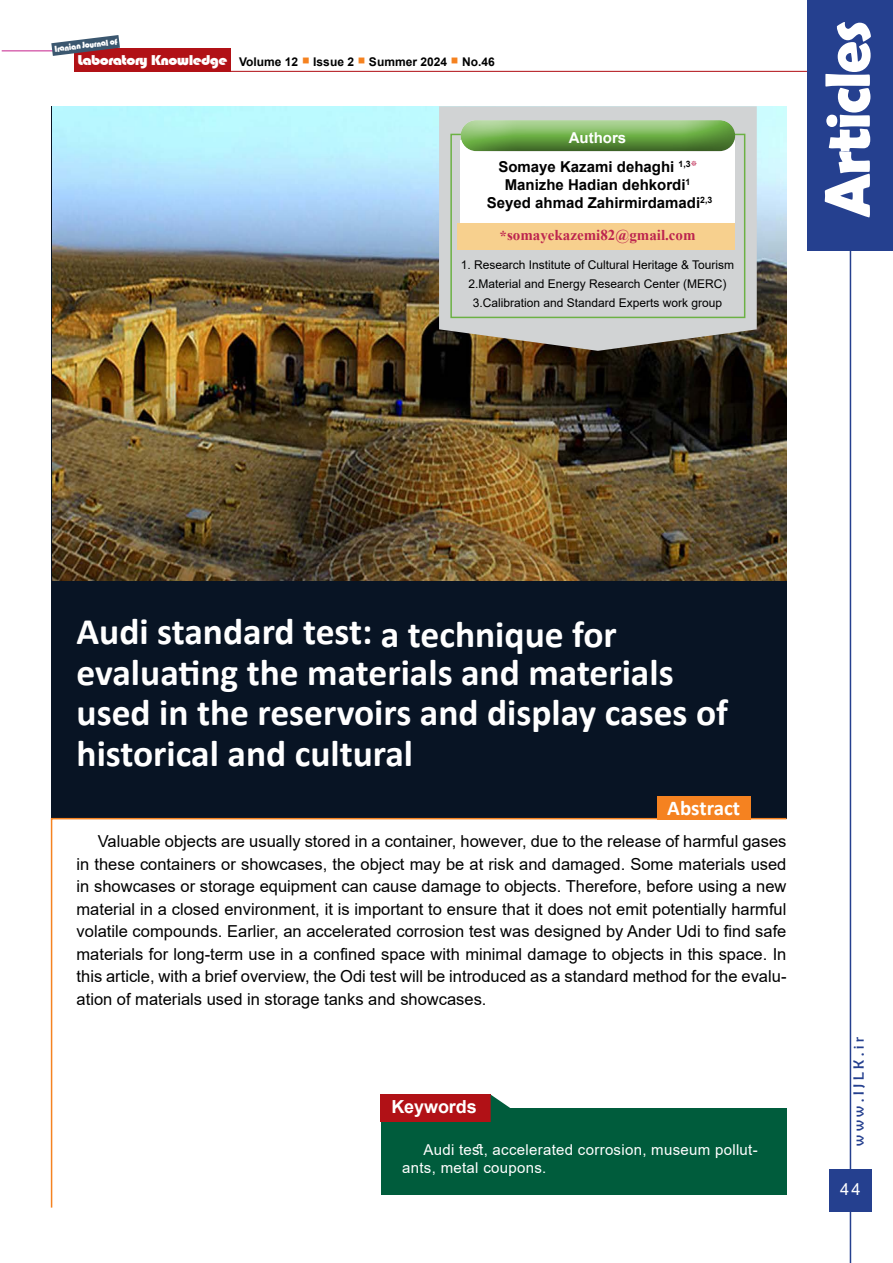
<style>
.page{position:relative;width:893px;height:1263px;background:#fff}
.page>*{position:absolute;margin:0;border:0;box-sizing:border-box;transform-origin:0 0}
.t1{font:700 64.5px "Berlin Sans FB Demi";letter-spacing:-.025em;color:#fff}
.t2{font:700 37.5px/40.5px "Calibri";color:#fff}
.t3{font:700 21px "Calibri";color:#fff}
.t4{font:700 18px "Arial";letter-spacing:-.005em;color:#fff}
.t5{font:16.5px/22.5px "Arial";color:#000;text-align:justify}
.t6{font:16.5px "Arial";color:#fff}
.t7{font:700 15px/29.4px "Arial";color:#000;text-align:center}
.t8{font:15px/18px "Arial";letter-spacing:.02em;color:#fff}
.t9{font:700 15px "Times New Roman";color:#bd254f}
.t10{font:15px "Berlin Sans FB";letter-spacing:.25em;color:#25408f}
.t11{font:12px/18.6px "Arial";color:#000;text-align:center}
.t12{font:700 12px "Arial";color:#000}
.t13{font:9px "Bauhaus 93";color:#fff}
.s1{font-family:"Bauhaus 93";font-weight:400;font-size:14.7px;color:#fff}
.s2{color:#f58220}
.s3{color:#fff}
</style>
<div class="page">
<hr style="left:74px;top:71px;width:740px;height:1px;background:#b11116">
<hr style="left:2px;top:50px;width:228px;height:1px;background:#c6258f">
<div style="left:74px;top:48px;width:157px;height:24px;background:#b11116"></div>
<svg style="left:51px;top:35px;width:69px;height:21px"></svg>
<div style="left:808px;top:0;width:85px;height:251px;background:#25408f"></div>
<hr style="left:850px;top:230px;width:1px;height:1033px;background:#25408f">
<div style="left:829px;top:1169px;width:43px;height:42px;background:#25408f"></div>
<div style="left:51px;top:106px;width:736px;height:713px;background:#081424"></div>
<img style="left:52px;top:106px;width:735px;height:475px">
<svg style="left:50px;top:817px;width:737px;height:391px"></svg>
<div style="left:657px;top:796px;width:93px;height:23px;background:#f58220"></div>
<div style="left:381px;top:1108px;width:405px;height:86px;background:#005c3c"></div>
<div style="left:380px;top:1094px;width:111px;height:28px;background:#b11116"></div>
<svg style="left:491px;top:1094px;width:20px;height:14px"></svg>
<svg style="left:439px;top:106px;width:318px;height:245px;background:#c3c4c2"></svg>
<div style="left:450px;top:134px;width:295px;height:184px;border:2px solid #6cb144"></div>
<div style="left:461px;top:140px;width:274px;height:82px;background:#fff"></div>
<div style="left:458px;top:223px;width:277px;height:27px;background:#f7d08e"></div>
<div style="left:447px;top:108px;width:300px;height:41px;background:#d1d3d4"></div>
<div style="left:447px;top:110px;width:300px;height:42px;background:#000;opacity:.65"></div>
<p class="t13" style="left:54px;top:44px;width:65px;rotate:-7deg">Iranian Journal of</p>
<p class="t12" style="left:78px;top:54px;width:419px"><span class="s1">Laboratory Knowledge</span> Volume 12 <span class="s2">○</span> Issue 2 <span class="s2">○</span> Summer 2024 <span class="s2">○</span> No.46</p>
<p class="t7" style="left:498px;top:123px;width:200px"><span class="s3">Authors<br></span>Somaye Kazami dehaghi <sup>1,3</sup><sup>*</sup></p>
<p class="t7" style="left:487px;top:176px;width:227px;line-height:18px">Manizhe Hadian dehkordi<sup>1<br></sup>Seyed ahmad Zahirmirdamadi<sup>2,3</sup></p>
<p class="t9" style="left:500px;top:224px;width:198px">*somayekazemi82@gmail.com</p>
<p class="t11" style="left:461px;top:256px;width:275px">1. Research Institute of Cultural Heritage &amp; Tourism<br>2.Material and Energy Research Center (MERC)<br>3.Calibration and Standard Experts work group</p>
<h1 class="t1" style="left:810px;top:218px;width:199px;rotate:-90deg">Articles</h1>
<h2 class="t2" style="left:77px;top:611px;width:653px">Audi standard test: a technique for evaluating the materials and materials used in the reservoirs and display cases of historical and cultural</h2>
<p class="t3" style="left:667px;top:793px;width:74px">Abstract</p>
<p class="t5" style="left:77px;top:830px;width:711px;text-indent:21px">Valuable objects are usually stored in a container, however, due to the release of harmful gases in these containers or showcases, the object may be at risk and damaged. Some materials used in showcases or storage equipment can cause damage to objects. Therefore, before using a new material in a closed environment, it is important to ensure that it does not emit potentially harmful volatile compounds. Earlier, an accelerated corrosion test was designed by Ander Udi to find safe materials for long-term use in a confined space with minimal damage to objects in this space. In this article, with a brief overview, the Odi test will be introduced as a standard method for the evalu&shy;ation of materials used in storage tanks and showcases.</p>
<p class="t4" style="left:391px;top:1094px;width:87px">Keywords</p>
<p class="t8" style="left:402px;top:1141px;width:357px;text-indent:21px">Audi test, accelerated corrosion, museum pollut&shy;ants, metal coupons.</p>
<p class="t10" style="left:850px;top:1146px;width:111px;rotate:-90deg">www.IJLK.ir</p>
<p class="t6" style="left:840px;top:1178px;width:22px">44</p>
</div>
